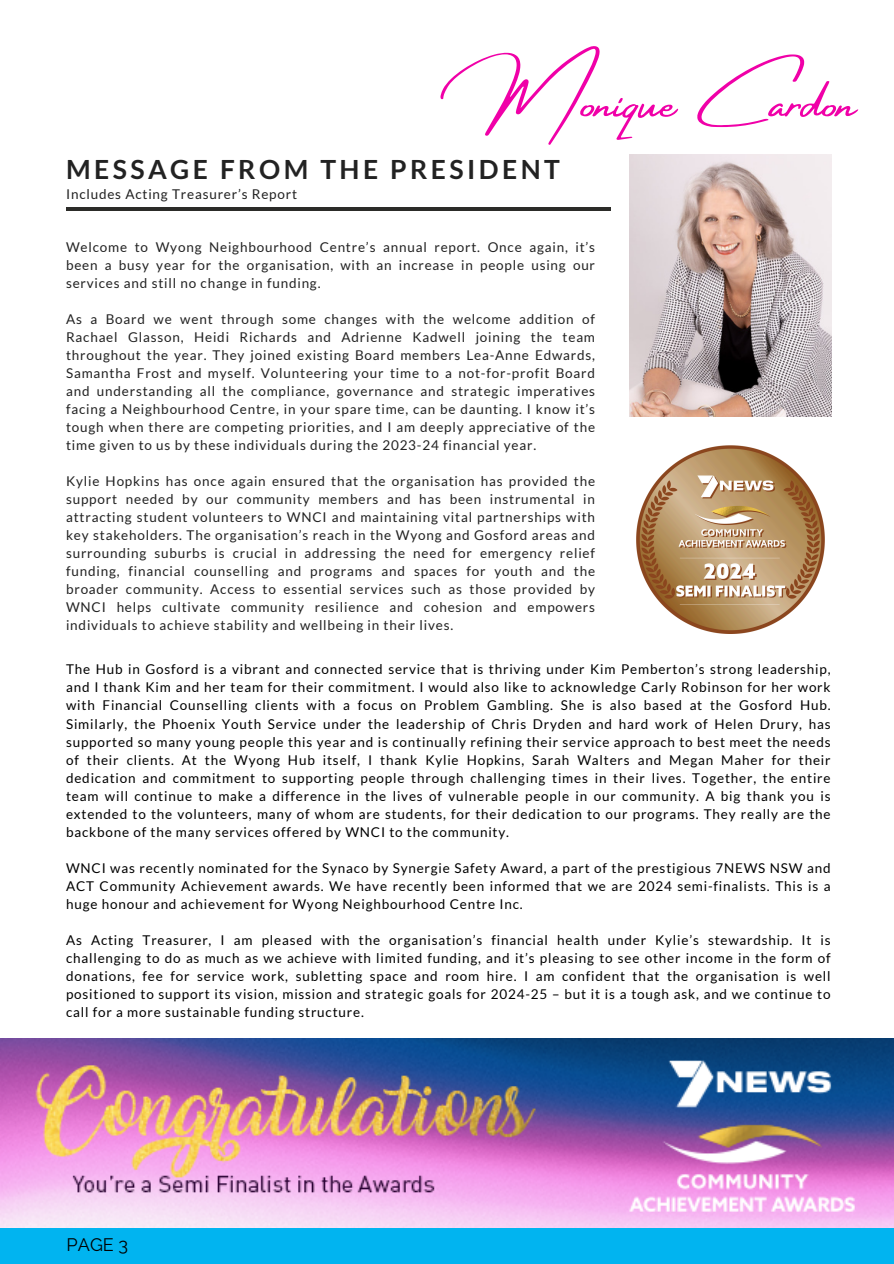
<style>
.page{position:relative;width:894px;height:1264px;background:#fff}
.page>*{position:absolute;margin:0;border:0;box-sizing:border-box;transform-origin:0 0}
.t1{font:53.7px "Amsterdam Four";color:#f000a8}
.t2{font:700 26.4px "Lato";letter-spacing:.13em;color:#222}
.t3{font:18px "Raleway";color:#000}
.t4{font:13.5px/18px "Lato";letter-spacing:.06em;color:#000;text-align:justify}
.t5{font:13.5px/18px "Lato";letter-spacing:.06em;color:#222;text-align:justify}
</style>
<div class="page">
<hr style="left:66px;top:207px;width:544px;height:4px;background:#2c2c29">
<div style="left:0;top:1227px;width:893px;height:36px;background:#01b4f0"></div>
<img style="left:629px;top:154px;width:202px;height:262px">
<img style="left:636px;top:445px;width:188px;height:188px">
<img style="left:0;top:1038px;width:893px;height:189px">
<p class="t1" style="left:482px;top:73px;width:375px">Monique Cardon</p>
<p class="t2" style="left:66px;top:152px;width:495px">MESSAGE FROM THE PRESIDENT</p>
<p class="t5" style="left:66px;top:184px;width:232px">Includes Acting Treasurer’s Report</p>
<p class="t5" style="left:66px;top:238px;width:530px">Welcome to Wyong Neighbourhood Centre’s annual report. Once again, it’s been a busy year for the organisation, with an increase in people using our services and still no change in funding.</p>
<p class="t5" style="left:66px;top:310px;width:530px">As a Board we went through some changes with the welcome addition of Rachael Glasson, Heidi Richards and Adrienne Kadwell joining the team throughout the year. They joined existing Board members Lea-Anne Edwards, Samantha Frost and myself. Volunteering your time to a not-for-profit Board and understanding all the compliance, governance and strategic imperatives facing a Neighbourhood Centre, in your spare time, can be daunting. I know it’s tough when there are competing priorities, and I am deeply appreciative of the time given to us by these individuals during the 2023-24 financial year.</p>
<p class="t5" style="left:66px;top:472px;width:530px">Kylie Hopkins has once again ensured that the organisation has provided the support needed by our community members and has been instrumental in attracting student volunteers to WNCI and maintaining vital partnerships with key stakeholders. The organisation’s reach in the Wyong and Gosford areas and surrounding suburbs is crucial in addressing the need for emergency relief funding, financial counselling and programs and spaces for youth and the broader community. Access to essential services such as those provided by WNCI helps cultivate community resilience and cohesion and empowers individuals to achieve stability and wellbeing in their lives.</p>
<p class="t4" style="left:66px;top:660px;width:765px">The Hub in Gosford is a vibrant and connected service that is thriving under Kim Pemberton’s strong leadership, and I thank Kim and her team for their commitment. I would also like to acknowledge Carly Robinson for her work with Financial Counselling clients with a focus on Problem Gambling. She is also based at the Gosford Hub.<br>Similarly, the Phoenix Youth Service under the leadership of Chris Dryden and hard work of Helen Drury, has supported so many young people this year and is continually refining their service approach to best meet the needs of their clients. At the Wyong Hub itself, I thank Kylie Hopkins, Sarah Walters and Megan Maher for their dedication and commitment to supporting people through challenging times in their lives. Together, the entire team will continue to make a difference in the lives of vulnerable people in our community. A big thank you is extended to the volunteers, many of whom are students, for their dedication to our programs. They really are the backbone of the many services offered by WNCI to the community.</p>
<p class="t4" style="left:66px;top:858px;width:765px">WNCI was recently nominated for the Synaco by Synergie Safety Award, a part of the prestigious 7NEWS NSW and ACT Community Achievement awards. We have recently been informed that we are 2024 semi-finalists. This is a huge honour and achievement for Wyong Neighbourhood Centre Inc.</p>
<p class="t4" style="left:66px;top:930px;width:765px">As Acting Treasurer, I am pleased with the organisation’s financial health under Kylie’s stewardship. It is challenging to do as much as we achieve with limited funding, and it’s pleasing to see other income in the form of donations, fee for service work, subletting space and room hire. I am confident that the organisation is well positioned to support its vision, mission and strategic goals for 2024-25 – but it is a tough ask, and we continue to call for a more sustainable funding structure.</p>
<p class="t3" style="left:67px;top:1234px;width:63px">PAGE 3</p>
</div>
